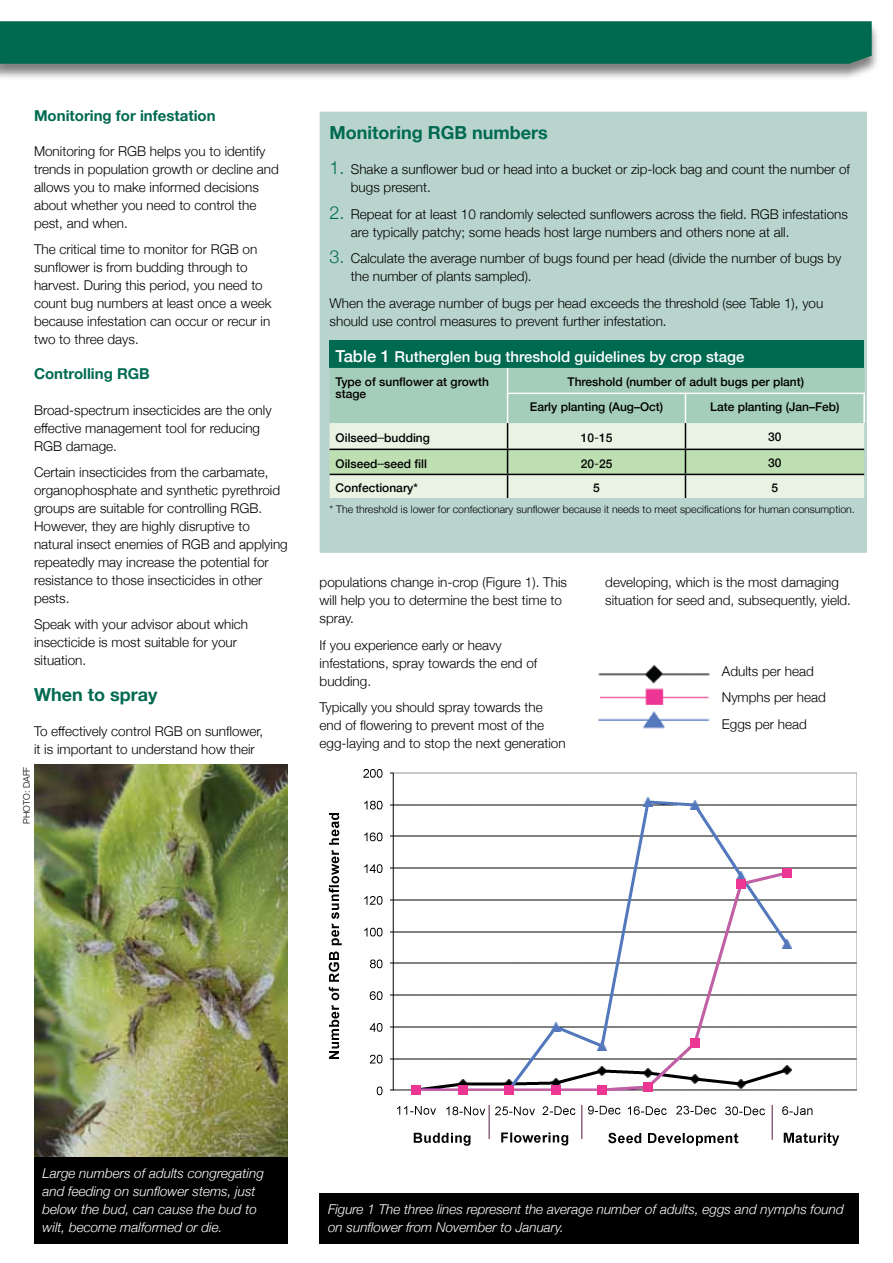
<style>
.page{position:relative;width:893px;height:1263px;background:#fff}
.page>*{position:absolute;margin:0;border:0;box-sizing:border-box;transform-origin:0 0}
.t1{font:700 18px "Helvetica Neue";color:#006a51}
.t2{font:500 15px "Helvetica Neue";color:#fff}
.t3{font:700 15px "Helvetica Neue";color:#006a51}
.t4{font:300 13.5px/18px "Helvetica Neue";color:#000}
.t5{font:italic 300 13.5px/18px "Helvetica Neue";color:#fff}
.t6{font:500 12px/12px "Helvetica Neue";color:#000}
.t7{font:300 10.5px "Helvetica Neue";color:#000}
.t8{font:300 9px "Helvetica Neue";color:#000}
.s1{font-size:18px;color:#006a51}
.s2{font-size:16.5px}
.s3{font-weight:300;font-size:13.5px}
</style>
<div class="page">
<div style="left:320px;top:112px;width:546px;height:440px;background:#b9d4cd"></div>
<div style="left:330px;top:340px;width:534px;height:28px;background:#006a51"></div>
<svg style="left:330px;top:368px;width:534px;height:130px;background:#bed9c3"></svg>
<div style="left:320px;top:112px;width:547px;height:441px;border:2px solid #b9d5cf"></div>
<div style="left:0;top:22px;width:880px;height:58px;background:#000;opacity:.5"></div>
<div style="left:0;top:21px;width:872px;height:43px;background:#006a51"></div>
<img style="left:34px;top:765px;width:254px;height:392px">
<img style="left:328px;top:769px;width:529px;height:377px">
<div style="left:34px;top:1157px;width:254px;height:86px;background:#000"></div>
<div style="left:320px;top:1193px;width:539px;height:50px;background:#000"></div>
<img style="left:598px;top:664px;width:112px;height:20px">
<img style="left:598px;top:711px;width:112px;height:18px">
<img style="left:600px;top:688px;width:110px;height:17px">
<p class="t3" style="left:34px;top:104px;width:183px">Monitoring for infestation</p>
<p class="t4" style="left:34px;top:141px;width:246px">Monitoring for RGB helps you to identify trends in population growth or decline and allows you to make informed decisions about whether you need to control the pest, and when.</p>
<p class="t4" style="left:34px;top:240px;width:239px">The critical time to monitor for RGB on sunflower is from budding through to harvest. During this period, you need to count bug numbers at least once a week because infestation can occur or recur in two to three days.</p>
<p class="t3" style="left:34px;top:362px;width:117px">Controlling RGB</p>
<p class="t4" style="left:34px;top:400px;width:239px">Broad-spectrum insecticides are the only effective management tool for reducing<br>RGB damage.</p>
<p class="t4" style="left:34px;top:462px;width:255px">Certain insecticides from the carbamate, organophosphate and synthetic pyrethroid groups are suitable for controlling RGB.<br>However, they are highly disruptive to natural insect enemies of RGB and applying repeatedly may increase the potential for resistance to those insecticides in other pests.</p>
<p class="t4" style="left:34px;top:615px;width:216px">Speak with your advisor about which insecticide is most suitable for your situation.</p>
<h1 class="t1" style="left:34px;top:680px;width:125px">When to spray</h1>
<p class="t4" style="left:34px;top:721px;width:231px">To effectively control RGB on sunflower, it is important to understand how their</p>
<p class="t8" style="left:19px;top:824px;width:58px;rotate:-90deg">Photo: DAFF</p>
<h1 class="t1" style="left:330px;top:119px;width:220px">Monitoring RGB numbers</h1>
<p class="t4" style="left:351px;top:160px;width:501px;text-indent:-21px"><span class="s1">1.</span> Shake a sunflower bud or head into a bucket or zip-lock bag and count the number of bugs present.</p>
<p class="t4" style="left:351px;top:204px;width:499px;text-indent:-21px"><span class="s1">2.</span> Repeat for at least 10 randomly selected sunflowers across the field. RGB infestations are typically patchy; some heads host large numbers and others none at all.</p>
<p class="t4" style="left:351px;top:249px;width:492px;text-indent:-21px"><span class="s1">3.</span> Calculate the average number of bugs found per head (divide the number of bugs by the number of plants sampled).</p>
<p class="t4" style="left:330px;top:293px;width:495px">When the average number of bugs per head exceeds the threshold (see Table 1), you should use control measures to prevent further infestation.</p>
<p class="t2" style="left:336px;top:344px;width:410px"><span class="s2">Table 1</span> Rutherglen bug threshold guidelines by crop stage</p>
<p class="t6" style="left:336px;top:375px;width:155px">Type of sunflower at growth stage</p>
<p class="t6" style="left:530px;top:369px;width:276px;line-height:24.6px;text-indent:38px">Threshold (number of adult bugs per plant)<br>Early planting (Aug–Oct)</p>
<p class="t6" style="left:710px;top:400px;width:131px">Late planting (Jan–Feb)</p>
<p class="t6" style="left:336px;top:431px;width:96px">Oilseed<span class="s3">–</span>budding</p>
<p class="t6" style="left:581px;top:431px;width:33px">10<span class="s3">-</span>15</p>
<p class="t6" style="left:768px;top:430px;width:15px">30</p>
<p class="t6" style="left:336px;top:458px;width:93px">Oilseed<span class="s3">–</span>seed fill</p>
<p class="t6" style="left:581px;top:458px;width:33px">20<span class="s3">-</span>25</p>
<p class="t6" style="left:768px;top:456px;width:15px">30</p>
<p class="t6" style="left:336px;top:481px;width:84px">Confectionary*</p>
<p class="t6" style="left:593px;top:481px;width:8px">5</p>
<p class="t6" style="left:771px;top:481px;width:8px">5</p>
<p class="t7" style="left:330px;top:500px;width:527px">* The threshold is lower for confectionary sunflower because it needs to meet specifications for human consumption.</p>
<p class="t4" style="left:320px;top:573px;width:249px">populations change in-crop (Figure 1). This will help you to determine the best time to spray.</p>
<p class="t4" style="left:320px;top:635px;width:219px">If you experience early or heavy infestations, spray towards the end of budding.</p>
<p class="t4" style="left:320px;top:697px;width:248px">Typically you should spray towards the end of flowering to prevent most of the egg-laying and to stop the next generation</p>
<p class="t4" style="left:605px;top:572px;width:247px">developing, which is the most damaging situation for seed and, subsequently, yield.</p>
<p class="t4" style="left:722px;top:657px;width:106px;line-height:26.5px">Adults per head<br>Nymphs per head<br>Eggs per head</p>
<p class="t5" style="left:43px;top:1163px;width:223px">Large numbers of adults congregating and feeding on sunflower stems, just below the bud, can cause the bud to wilt, become malformed or die.</p>
<p class="t5" style="left:328px;top:1200px;width:517px">Figure 1 The three lines represent the average number of adults, eggs and nymphs found on sunflower from November to January.</p>
</div>
